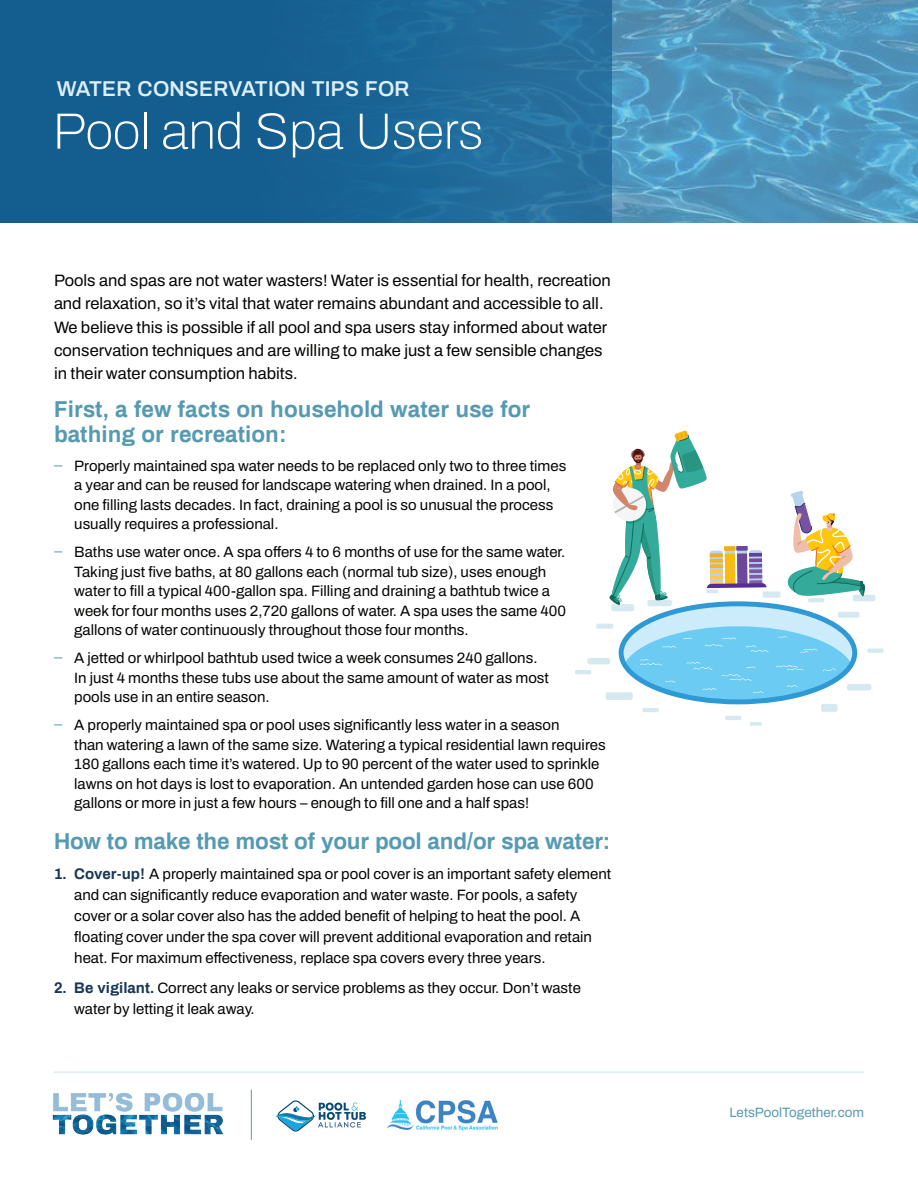
<style>
.page{position:relative;width:918px;height:1188px;background:#fff}
.page>*{position:absolute;margin:0;border:0;box-sizing:border-box;transform-origin:0 0}
.t1{font:100 51px "Archivo";color:#fff}
.t2{font:700 22.5px/25.5px "Archivo";color:#559ab3}
.t3{font:600 21px "Archivo";letter-spacing:.01em;color:#ddeffa}
.t4{font:16.5px/23.2px "Archivo";color:#040503}
.t5{font:15px/19.5px "Archivo";color:#040503}
.t6{font:13.5px "Archivo";color:#559ab3}
.s1{font-weight:700;color:#1a3754}
</style>
<div class="page">
<img style="left:612px;top:0;width:306px;height:223px">
<div style="left:0;top:0;width:612px;height:223px;background:linear-gradient(to right,#0d578a,#27719f)"></div>
<hr style="left:54px;top:1072px;width:810px;height:1px;background:#559ab3">
<img style="left:388px;top:1100px;width:110px;height:31px">
<svg style="left:275px;top:1100px;width:91px;height:32px"></svg>
<img style="left:52px;top:1092px;width:171px;height:43px">
<hr style="left:251px;top:1090px;width:1px;height:50px;background:#559ab3">
<div style="left:596px;top:624px;width:17px;height:5px;background:#d6e9f0;border-radius:2px"></div>
<hr style="left:750px;top:722px;width:12px;height:4px;background:#d6e9f0">
<div style="left:853px;top:595px;width:23px;height:6px;background:#d6e9f0;border-radius:2px"></div>
<div style="left:587px;top:658px;width:23px;height:6px;background:#d6e9f0;border-radius:2px"></div>
<div style="left:821px;top:704px;width:17px;height:8px;background:#d6e9f0;border-radius:2px"></div>
<div style="left:847px;top:684px;width:24px;height:7px;background:#d6e9f0;border-radius:2px"></div>
<div style="left:867px;top:648px;width:17px;height:5px;background:#d6e9f0"></div>
<hr style="left:725px;top:716px;width:16px;height:4px;background:#d6e9f0">
<hr style="left:575px;top:670px;width:16px;height:4px;background:#d6e9f0">
<hr style="left:642px;top:708px;width:17px;height:4px;background:#d6e9f0">
<div style="left:606px;top:692px;width:27px;height:8px;background:#d6e9f0;border-radius:3px"></div>
<svg style="left:609px;top:430px;width:257px;height:274px"></svg>
<h3 class="t3" style="left:57px;top:73px;width:355px">WATER CONSERVATION TIPS FOR</h3>
<h1 class="t1" style="left:52px;top:93px;width:432px">Pool and Spa Users</h1>
<p class="t4" style="left:54px;top:269px;width:558px">Pools and spas are not water wasters! Water is essential for health, recreation and relaxation, so it’s vital that water remains abundant and accessible to all.<br>We believe this is possible if all pool and spa users stay informed about water conservation techniques and are willing to make just a few sensible changes in their water consumption habits.</p>
<h2 class="t2" style="left:54px;top:395px;width:478px">First, a few facts on household water use for bathing or recreation:</h2>
<p class="t5" style="left:74px;top:456px;width:494px">Properly maintained spa water needs to be replaced only two to three times a year and can be reused for landscape watering when drained. In a pool, one filling lasts decades. In fact, draining a pool is so unusual the process usually requires a professional.</p>
<p class="t5" style="left:74px;top:542px;width:493px">Baths use water once. A spa offers 4 to 6 months of use for the same water.<br>Taking just five baths, at 80 gallons each (normal tub size), uses enough water to fill a typical 400-gallon spa. Filling and draining a bathtub twice a week for four months uses 2,720 gallons of water. A spa uses the same 400 gallons of water continuously throughout those four months.</p>
<p class="t5" style="left:74px;top:648px;width:476px">A jetted or whirlpool bathtub used twice a week consumes 240 gallons.<br>In just 4 months these tubs use about the same amount of water as most pools use in an entire season.</p>
<p class="t5" style="left:74px;top:716px;width:533px">A properly maintained spa or pool uses significantly less water in a season<br>than watering a lawn of the same size. Watering a typical residential lawn requires 180 gallons each time it’s watered. Up to 90 percent of the water used to sprinkle lawns on hot days is lost to evaporation. An untended garden hose can use 600 gallons or more in just a few hours – enough to fill one and a half spas!</p>
<h2 class="t2" style="left:54px;top:828px;width:558px">How to make the most of your pool and/or spa water:</h2>
<p class="t5" style="left:74px;top:863px;width:538px;line-height:21px;text-indent:-20px"><span class="s1">1. Cover-up!</span> A properly maintained spa or pool cover is an important safety element and can significantly reduce evaporation and water waste. For pools, a safety cover or a solar cover also has the added benefit of helping to heat the pool. A floating cover under the spa cover will prevent additional evaporation and retain heat. For maximum effectiveness, replace spa covers every three years.</p>
<p class="t5" style="left:74px;top:977px;width:508px;line-height:21px;text-indent:-20px"><span class="s1">2. Be vigilant.</span> Correct any leaks or service problems as they occur. Don’t waste water by letting it leak away.</p>
<p class="t6" style="left:729px;top:1102px;width:136px">LetsPoolTogether.com</p>
</div>
